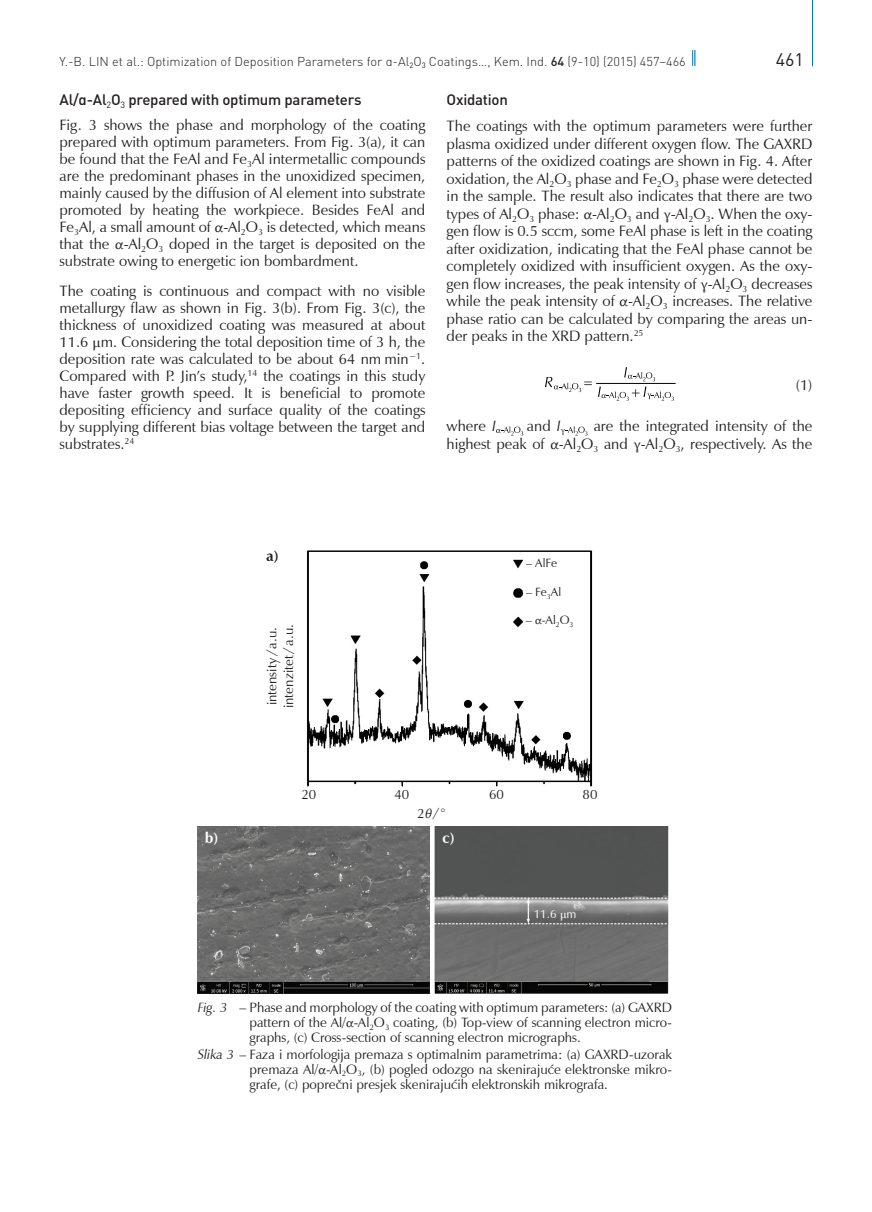
<style>
.page{position:relative;width:872px;height:1212px;background:#fff}
.page>*{position:absolute;margin:0;border:0;box-sizing:border-box;transform-origin:0 0}
.t1{font:18px "DIN Pro";color:#231f20}
._10_TEKST_RADA_-_ENG{font:15px/17px "Zapf Humanist Roman KUI";color:#231f20;text-align:justify}
._08_PODNASLOV_POGLAV{font:500 15px "DIN Pro";letter-spacing:-.015em;color:#231f20}
.t2{font:15px "Zapf Humanist Bold KUI";color:#fff}
.t3{font:15px "Zapf Humanist Bold KUI";color:#231f20}
._12_POTPIS_-_SLIKA{font:13.5px/15px "Zapf Humanist Roman KUI";color:#231f20}
._12_POTPIS_-_SLIKA-2{font:13.5px "Zapf Humanist Italic KUI";color:#231f20}
.t4{font:300 12.75px "DIN Pro";color:#231f20}
.t5{font:12px "Zapf Humanist Roman KUI";color:#231f20}
.t6{font:12px "Zapf Humanist Roman KUI";color:#fff}
.s1{font-weight:500}
.s2{font-family:"Zapf Humanist Italic KUI"}
</style>
<div class="page">
<svg style="left:692px;top:50px;width:3px;height:16px"></svg>
<hr style="left:812px;top:0;width:1px;height:66px;background:#0076a3">
<hr style="left:596px;top:383px;width:79px;height:1px;background:#040503">
<svg style="left:545px;top:377px;width:47px;height:15px"></svg>
<svg style="left:624px;top:367px;width:31px;height:14px"></svg>
<svg style="left:598px;top:387px;width:76px;height:14px"></svg>
<svg style="left:496px;top:426px;width:27px;height:10px"></svg>
<svg style="left:565px;top:426px;width:22px;height:10px"></svg>
<img style="left:198px;top:827px;width:232px;height:166px">
<img style="left:434px;top:827px;width:234px;height:166px">
<img style="left:306px;top:550px;width:287px;height:236px">
<div style="left:523px;top:555px;width:48px;height:18px;background:#fff"></div>
<div style="left:523px;top:584px;width:49px;height:19px;background:#fff"></div>
<div style="left:523px;top:613px;width:52px;height:29px;background:#fff"></div>
<p class="t4" style="left:60px;top:53px;width:628px">Y.-B. LIN et al.: Optimization of Deposition Parameters for α-Al<sub>2</sub>O<sub>3</sub> Coatings…, Kem. Ind. <span class="s1">64</span> (9-10) (2015) 457−466</p>
<p class="t1" style="left:775px;top:47px;width:30px">461</p>
<p class="_08_PODNASLOV_POGLAV" style="left:60px;top:89px;width:303px">Al/α-Al<sub>2</sub>O<sub>3</sub> prepared with optimum parameters</p>
<p class="_10_TEKST_RADA_-_ENG" style="left:60px;top:118px;width:367px">Fig. 3 shows the phase and morphology of the coating prepared with optimum parameters. From Fig. 3(a), it can be found that the FeAl and Fe<sub>3</sub>Al intermetallic compounds are the predominant phases in the unoxidized specimen, mainly caused by the diffusion of Al element into substrate promoted by heating the workpiece. Besides FeAl and Fe<sub>3</sub>Al, a small amount of α-Al<sub>2</sub>O<sub>3</sub> is detected, which means that the α-Al<sub>2</sub>O<sub>3</sub> doped in the target is deposited on the substrate owing to energetic ion bombardment.</p>
<p class="_10_TEKST_RADA_-_ENG" style="left:60px;top:283px;width:367px">The coating is continuous and compact with no visible metallurgy flaw as shown in Fig. 3(b). From Fig. 3(c), the thickness of unoxidized coating was measured at about 11.6 μm. Considering the total deposition time of 3 h, the deposition rate was calculated to be about 64 nm min<sup>−1</sup>.<br>Compared with P. Jin’s study,<sup>14</sup> the coatings in this study have faster growth speed. It is beneficial to promote depositing efficiency and surface quality of the coatings by supplying different bias voltage between the target and substrates.<sup>24</sup></p>
<p class="_08_PODNASLOV_POGLAV" style="left:446px;top:89px;width:63px">Oxidation</p>
<p class="_10_TEKST_RADA_-_ENG" style="left:446px;top:118px;width:367px;line-height:17.5px">The coatings with the optimum parameters were further plasma oxidized under different oxygen flow. The GAXRD patterns of the oxidized coatings are shown in Fig. 4. After oxidation, the Al<sub>2</sub>O<sub>3</sub> phase and Fe<sub>2</sub>O<sub>3</sub> phase were detected in the sample. The result also indicates that there are two types of Al<sub>2</sub>O<sub>3</sub> phase: α-Al<sub>2</sub>O<sub>3</sub> and γ-Al<sub>2</sub>O<sub>3</sub>. When the oxy&shy;gen flow is 0.5 sccm, some FeAl phase is left in the coating after oxidization, indicating that the FeAl phase cannot be completely oxidized with insufficient oxygen. As the oxy&shy;gen flow increases, the peak intensity of γ-Al<sub>2</sub>O<sub>3</sub> decreases while the peak intensity of α-Al<sub>2</sub>O<sub>3</sub> increases. The relative phase ratio can be calculated by comparing the areas un&shy;der peaks in the XRD pattern.<sup>25</sup></p>
<p class="_10_TEKST_RADA_-_ENG" style="left:796px;top:377px;width:18px">(1)</p>
<p class="_10_TEKST_RADA_-_ENG" style="left:446px;top:418px;width:51px">where <span class="s2">I</span></p>
<p class="_10_TEKST_RADA_-_ENG" style="left:527px;top:418px;width:40px">and <span class="s2">I</span><sub>γ</sub></p>
<p class="_10_TEKST_RADA_-_ENG" style="left:446px;top:418px;width:367px;line-height:17.5px;text-align:right">are the integrated intensity of the<br>highest peak of α-Al<sub>2</sub>O<sub>3</sub> and γ-Al<sub>2</sub>O<sub>3</sub>, respectively. As the</p>
<p class="t3" style="left:266px;top:545px;width:14px">a)</p>
<p class="_12_POTPIS_-_SLIKA" style="left:264px;top:708px;width:85px;line-height:16.8px;rotate:-90deg">intensity ⁄a.u. intenzitet ⁄a.u.</p>
<p class="t5" style="left:526px;top:554px;width:33px">– AlFe</p>
<p class="t5" style="left:526px;top:584px;width:37px">– Fe<sub>3</sub>Al</p>
<p class="t5" style="left:526px;top:612px;width:49px">– α-Al<sub>2</sub>O<sub>3</sub></p>
<p class="_12_POTPIS_-_SLIKA" style="left:301px;top:788px;width:16px">20</p>
<p class="_12_POTPIS_-_SLIKA" style="left:394px;top:788px;width:16px">40</p>
<p class="_12_POTPIS_-_SLIKA" style="left:489px;top:788px;width:16px">60</p>
<p class="_12_POTPIS_-_SLIKA" style="left:582px;top:788px;width:16px">80</p>
<p class="t2" style="left:205px;top:827px;width:15px">b)</p>
<p class="_12_POTPIS_-_SLIKA" style="left:417px;top:806px;width:30px">2<span class="s2">θ</span> ⁄ °</p>
<p class="t2" style="left:442px;top:827px;width:13px">c)</p>
<p class="t6" style="left:533px;top:906px;width:44px">11.6 μm</p>
<p class="_12_POTPIS_-_SLIKA-2" style="left:198px;top:998px;width:31px">Fig. 3</p>
<p class="_12_POTPIS_-_SLIKA" style="left:239px;top:1000px;width:434px">– Phase and morphology of the coating with optimum parameters: (a) GAXRD</p>
<p class="_12_POTPIS_-_SLIKA" style="left:249px;top:1015px;width:424px">pattern of the Al/α-Al<sub>2</sub>O<sub>3</sub> coating, (b) Top-view of scanning electron micro&shy;graphs, (c) Cross-section of scanning electron micrographs.</p>
<p class="_12_POTPIS_-_SLIKA" style="left:198px;top:1047px;width:476px"><span class="s2">Slika 3</span> – Faza i morfologija premaza s optimalnim parametrima: (a) GAXRD-uzorak</p>
<p class="_12_POTPIS_-_SLIKA" style="left:249px;top:1062px;width:424px">premaza Al/α-Al<sub>2</sub>O<sub>3</sub>, (b) pogled odozgo na skenirajuće elektronske mikro&shy;grafe, (c) poprečni presjek skenirajućih elektronskih mikrografa.</p>
</div>
